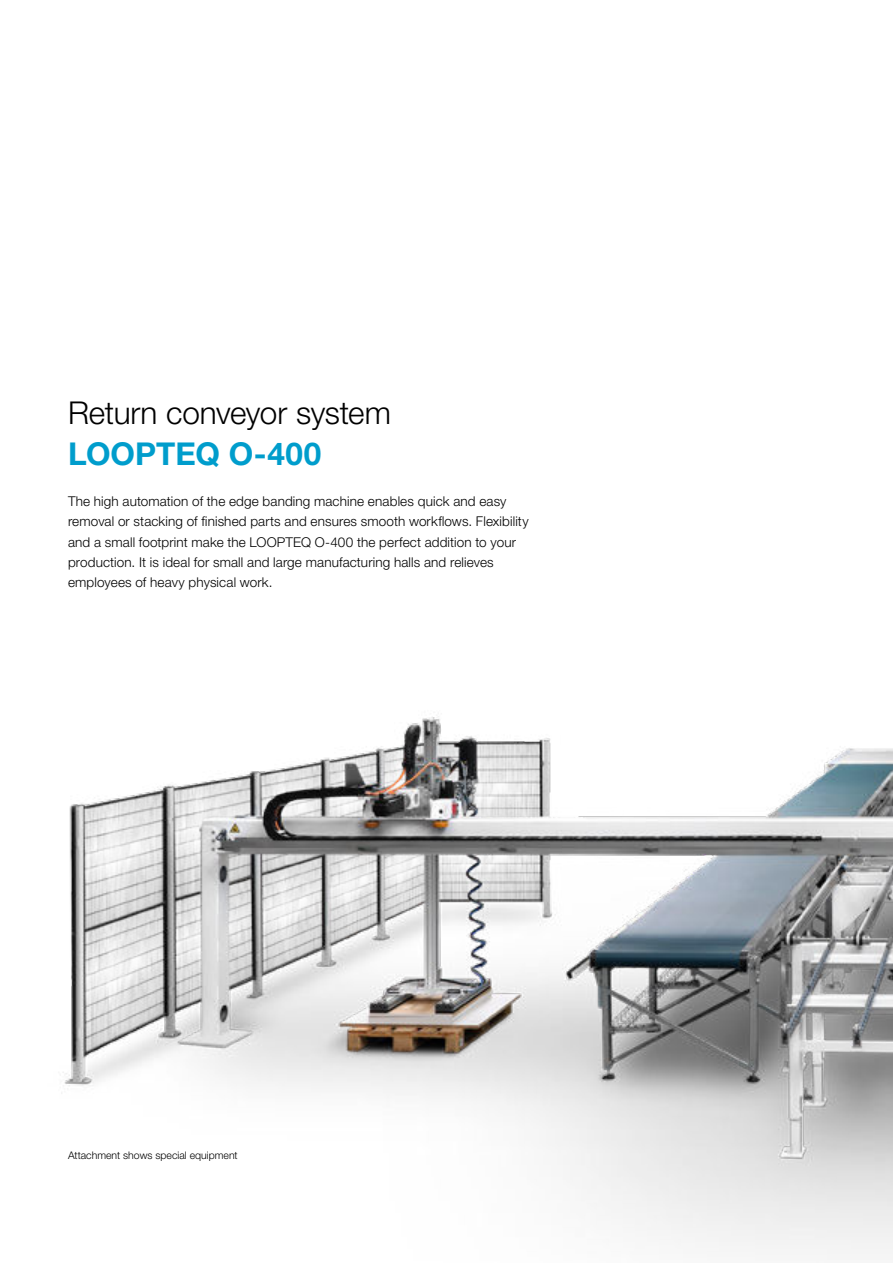
<style>
.page{position:relative;width:893px;height:1263px;background:#fff}
.page>*{position:absolute;margin:0;border:0;box-sizing:border-box;transform-origin:0 0}
.t1{font:300 31.5px "Helvetica Neue LTW1 G";letter-spacing:-.01em;color:#000}
.t2{font:700 31.5px "Helvetica Neue LTW1 G";color:#009dcc}
.t3{font:300 13.5px/20.4px "Helvetica Neue LTW1 G";letter-spacing:.01em;color:#000}
.t4{font:300 10.5px "Helvetica Neue LTW1 G";color:#000}
</style>
<div class="page">
<img style="left:61px;top:717px;width:832px;height:537px">
<h1 class="t1" style="left:68px;top:399px;width:324px">Return conveyor system</h1>
<h1 class="t2" style="left:68px;top:442px;width:255px">LOOPTEQ O-400</h1>
<p class="t3" style="left:68px;top:492px;width:462px">The high automation of the edge banding machine enables quick and easy removal or stacking of finished parts and ensures smooth workflows. Flexibility and a small footprint make the LOOPTEQ O-400 the perfect addition to your production. It is ideal for small and large manufacturing halls and relieves employees of heavy physical work.</p>
<p class="t4" style="left:68px;top:1150px;width:171px">Attachment shows special equipment</p>
</div>
